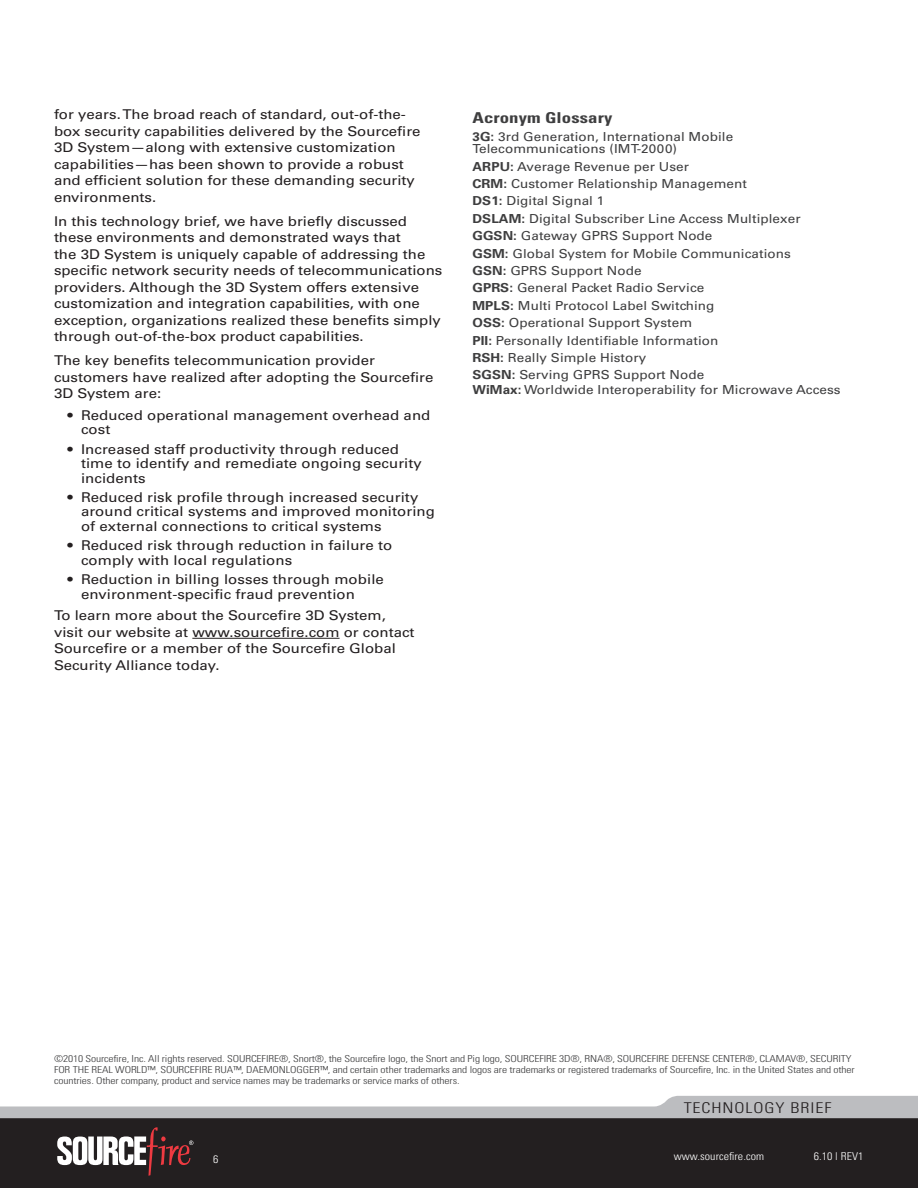
<style>
.page{position:relative;width:918px;height:1188px;background:#fff}
.page>*{position:absolute;margin:0;border:0;box-sizing:border-box;transform-origin:0 0}
.t1{font:700 condensed 15px "Univers";letter-spacing:.005em;color:#3e3e3f;scale:1.25 1}
.t2{font:300 condensed 14.85px "Univers";letter-spacing:.05em;color:#231f20;scale:1.22 1}
.t3{font:13.5px/16.5px "Univers";color:#231f20;scale:1.11 1}
.t4{font:12.45px/17.4px "Univers";letter-spacing:.005em;color:#3e3e3f;scale:1.09 1}
.t5{font:300 condensed 10.8px "Univers";letter-spacing:.005em;color:#fff;scale:1.11 1}
.t6{font:300 condensed 9.6px/10.9px "Univers";letter-spacing:-.01em;color:#3e3e3f;scale:1.2 1}
.s1{font-weight:700}
</style>
<div class="page">
<div style="left:0;top:1107px;width:918px;height:81px;background:#231f20"></div>
<svg style="left:57px;top:1127px;width:136px;height:49px"></svg>
<svg style="left:0;top:1096px;width:918px;height:22px"></svg>
<hr style="left:192px;top:638px;width:148px;height:1px;background:#231f20">
<p class="t3" style="left:54px;top:106px;width:332px">for years. The broad reach of standard, out-of-the&shy;box security capabilities delivered by the Sourcefire 3D System—along with extensive customization capabilities—has been shown to provide a robust and efficient solution for these demanding security environments.</p>
<p class="t3" style="left:54px;top:213px;width:351px">In this technology brief, we have briefly discussed these environments and demonstrated ways that<br>the 3D System is uniquely capable of addressing the specific network security needs of telecommunications providers. Although the 3D System offers extensive customization and integration capabilities, with one exception, organizations realized these benefits simply through out-of-the-box product capabilities.</p>
<p class="t3" style="left:54px;top:352px;width:343px">The key benefits telecommunication provider customers have realized after adopting the Sourcefire<br>3D System are:</p>
<p class="t3" style="left:81px;top:408px;width:316px;line-height:14.2px;text-indent:-14px">• Reduced operational management overhead and cost</p>
<p class="t3" style="left:81px;top:442px;width:309px;line-height:14.2px;text-indent:-14px">• Increased staff productivity through reduced time to identify and remediate ongoing security incidents</p>
<p class="t3" style="left:81px;top:490px;width:320px;line-height:14.2px;text-indent:-14px">• Reduced risk profile through increased security around critical systems and improved monitoring of external connections to critical systems</p>
<p class="t3" style="left:81px;top:539px;width:282px;line-height:14.2px;text-indent:-14px">• Reduced risk through reduction in failure to comply with local regulations</p>
<p class="t3" style="left:81px;top:572px;width:274px;line-height:14.2px;text-indent:-14px">• Reduction in billing losses through mobile environment-specific fraud prevention</p>
<p class="t3" style="left:54px;top:607px;width:326px">To learn more about the Sourcefire 3D System, visit our website at www.sourcefire.com or contact Sourcefire or a member of the Sourcefire Global Security Alliance today.</p>
<p class="t1" style="left:472px;top:108px;width:113px">Acronym Glossary</p>
<p class="t4" style="left:472px;top:131px;width:241px;line-height:12px"><span class="s1">3G:</span> 3rd Generation, International Mobile<br>Telecommunications (IMT-2000)</p>
<p class="t4" style="left:472px;top:158px;width:303px"><span class="s1">ARPU:</span> Average Revenue per User<br><span class="s1">CRM:</span> Customer Relationship Management<br><span class="s1">DS1:</span> Digital Signal 1<br><span class="s1">DSLAM:</span> Digital Subscriber Line Access Multiplexer <span class="s1">GGSN:</span> Gateway GPRS Support Node<br><span class="s1">GSM:</span> Global System for Mobile Communications <span class="s1">GSN:</span> GPRS Support Node<br><span class="s1">GPRS:</span> General Packet Radio Service<br><span class="s1">MPLS:</span> Multi Protocol Label Switching<br><span class="s1">OSS:</span> Operational Support System<br><span class="s1">PII:</span> Personally Identifiable Information<br><span class="s1">RSH:</span> Really Simple History<br><span class="s1">SGSN:</span> Serving GPRS Support Node</p>
<p class="t4" style="left:472px;top:381px;width:339px"><span class="s1">WiMax:</span> Worldwide Interoperability for Microwave Access</p>
<p class="t6" style="left:54px;top:1053px;width:669px">©2010 Sourcefire, Inc. All rights reserved. SOURCEFIRE®, Snort®, the Sourcefire logo, the Snort and Pig logo, SOURCEFIRE 3D®, RNA®, SOURCEFIRE DEFENSE CENTER®, CLAMAV®, SECURITY<br>FOR THE REAL WORLD™, SOURCEFIRE RUA™, DAEMONLOGGER™, and certain other trademarks and logos are trademarks or registered trademarks of Sourcefire, Inc. in the United States and other countries. Other company, product and service names may be trademarks or service marks of others.</p>
<p class="t5" style="left:213px;top:1153px;width:6px">6</p>
<p class="t2" style="left:684px;top:1099px;width:123px">TECHNOLOGY BRIEF</p>
<p class="t5" style="left:674px;top:1150px;width:83px">www.sourcefire.com</p>
<p class="t5" style="left:814px;top:1150px;width:46px">6.10 | REV1</p>
</div>
